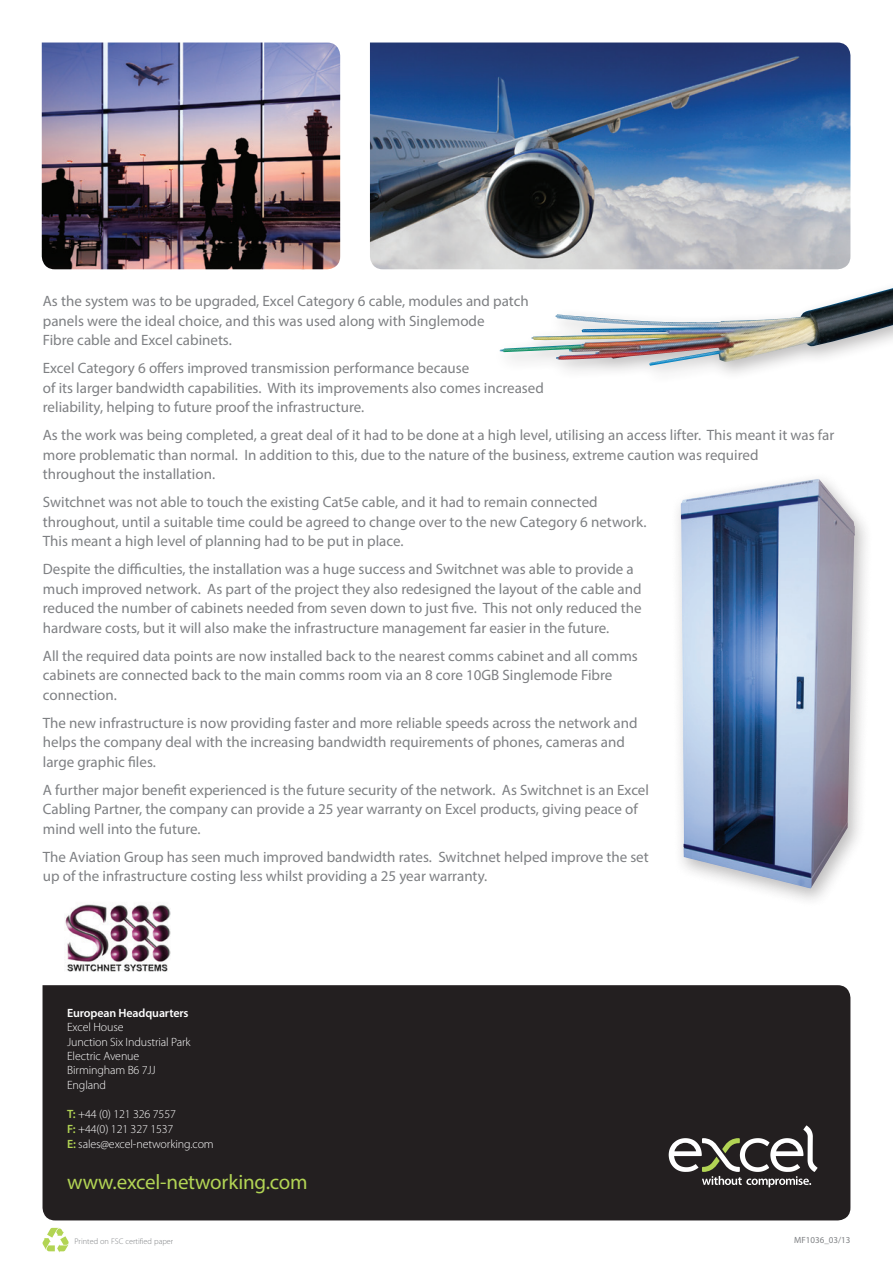
<style>
.page{position:relative;width:893px;height:1263px;background:#fff}
.page>*{position:absolute;margin:0;border:0;box-sizing:border-box;transform-origin:0 0}
.t1{font:21px "Myriad Pro";letter-spacing:-.01em;color:#b2d454}
.t2{font:15px/19.5px "Myriad Pro";color:#7e8083}
.t3{font:300 12px/14.4px "Myriad Pro";letter-spacing:-.01em;color:#fff}
.t4{font:600 12px "Myriad Pro";letter-spacing:-.01em;color:#fff}
.t5{font:9px "Myriad Pro";color:#7e8083}
.t6{font:300 8.25px "Myriad Pro";color:#7e8083}
.s1{font-weight:600;color:#b2d454}
</style>
<div class="page">
<div style="left:43px;top:985px;width:807px;height:235px;background:#231f20"></div>
<svg style="left:669px;top:1125px;width:148px;height:62px"></svg>
<svg style="left:42px;top:1228px;width:27px;height:24px"></svg>
<div style="left:492px;top:278px;width:401px;height:107px;background:#231f20;opacity:.3"></div>
<img style="left:500px;top:288px;width:393px;height:78px">
<div style="left:670px;top:471px;width:204px;height:438px;background:#231f20;opacity:.3"></div>
<img style="left:681px;top:479px;width:174px;height:410px">
<img style="left:42px;top:43px;width:298px;height:226px">
<img style="left:370px;top:43px;width:480px;height:226px">
<img style="left:65px;top:904px;width:105px;height:68px">
<p class="t2" style="left:43px;top:291px;width:487px">As the system was to be upgraded, Excel Category 6 cable, modules and patch panels were the ideal choice, and this was used along with Singlemode<br>Fibre cable and Excel cabinets.</p>
<p class="t2" style="left:43px;top:358px;width:502px">Excel Category 6 offers improved transmission performance because<br>of its larger bandwidth capabilities. With its improvements also comes increased reliability, helping to future proof the infrastructure.</p>
<p class="t2" style="left:43px;top:425px;width:793px">As the work was being completed, a great deal of it had to be done at a high level, utilising an access lifter. This meant it was far more problematic than normal. In addition to this, due to the nature of the business, extreme caution was required throughout the installation.</p>
<p class="t2" style="left:43px;top:492px;width:605px">Switchnet was not able to touch the existing Cat5e cable, and it had to remain connected throughout, until a suitable time could be agreed to change over to the new Category 6 network.<br>This meant a high level of planning had to be put in place.</p>
<p class="t2" style="left:43px;top:559px;width:600px">Despite the difficulties, the installation was a huge success and Switchnet was able to provide a much improved network. As part of the project they also redesigned the layout of the cable and reduced the number of cabinets needed from seven down to just five. This not only reduced the hardware costs, but it will also make the infrastructure management far easier in the future.</p>
<p class="t2" style="left:43px;top:646px;width:596px">All the required data points are now installed back to the nearest comms cabinet and all comms cabinets are connected back to the main comms room via an 8 core 10GB Singlemode Fibre connection.</p>
<p class="t2" style="left:43px;top:713px;width:596px">The new infrastructure is now providing faster and more reliable speeds across the network and helps the company deal with the increasing bandwidth requirements of phones, cameras and large graphic files.</p>
<p class="t2" style="left:43px;top:780px;width:608px">A further major benefit experienced is the future security of the network. As Switchnet is an Excel<br>Cabling Partner, the company can provide a 25 year warranty on Excel products, giving peace of mind well into the future.</p>
<p class="t2" style="left:43px;top:847px;width:607px">The Aviation Group has seen much improved bandwidth rates. Switchnet helped improve the set up of the infrastructure costing less whilst providing a 25 year warranty.</p>
<p class="t4" style="left:67px;top:1005px;width:123px">European Headquarters</p>
<p class="t3" style="left:67px;top:1020px;width:125px">Excel House<br>Junction Six Industrial Park<br>Electric Avenue<br>Birmingham B6 7JJ<br>England</p>
<p class="t3" style="left:67px;top:1107px;width:148px;line-height:15px"><span class="s1">T:</span> +44 (0) 121 326 7557<br><span class="s1">F:</span> +44(0) 121 327 1537<br><span class="s1">E:</span> sales@excel-networking.com</p>
<h1 class="t1" style="left:67px;top:1169px;width:242px">www.excel-networking.com</h1>
<p class="t6" style="left:74px;top:1237px;width:100px">Printed on FSC certified paper</p>
<p class="t5" style="left:794px;top:1235px;width:58px">MF1036_03/13</p>
</div>
